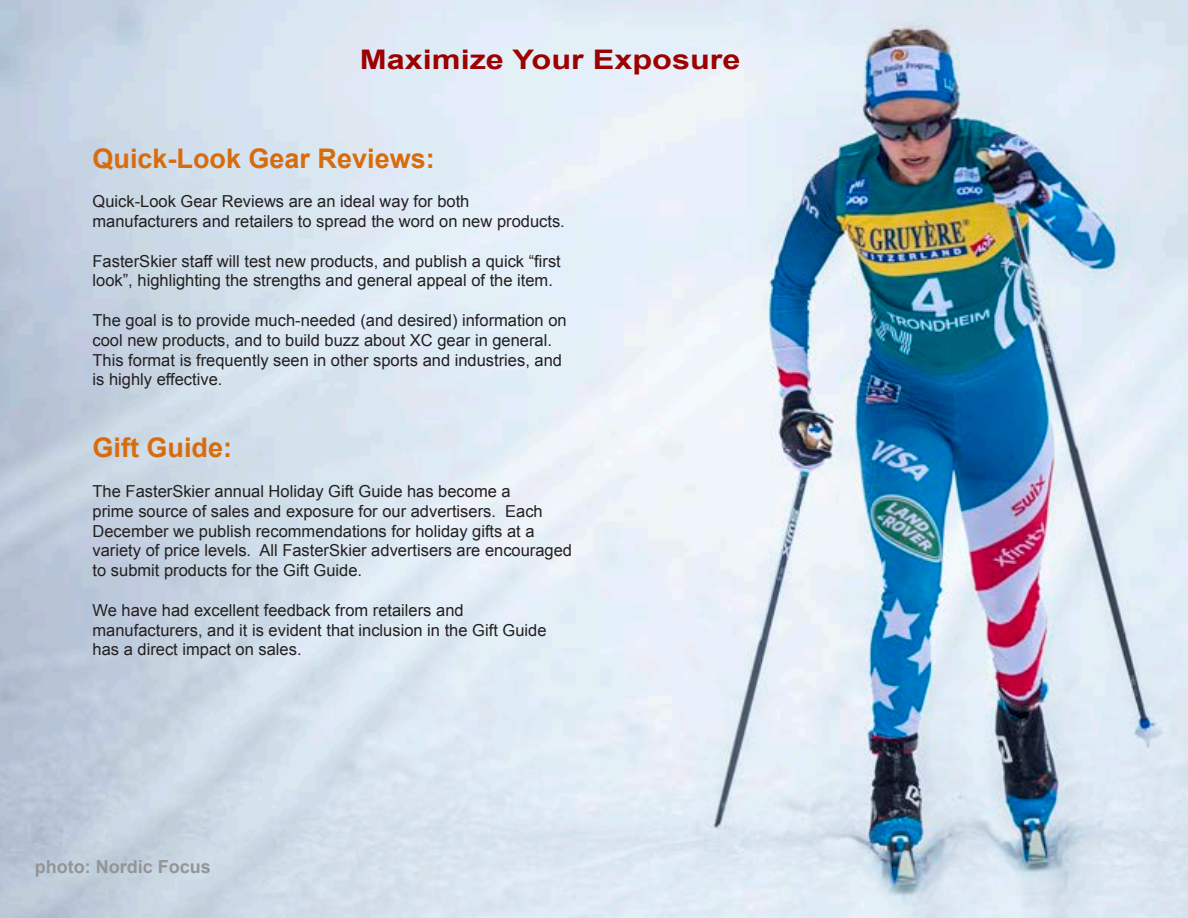
<style>
.page{position:relative;width:1188px;height:918px;background:#fff}
.page>*{position:absolute;margin:0;border:0;box-sizing:border-box;transform-origin:0 0}
.Ad_Header{font:700 27px "Arial";color:#d86c0c}
.Paragraph_Header{font:700 27px "Arial";color:#9c0000;scale:1.2 1}
.Table_Text{font:700 18px "Arial";color:#939598}
.Main_Text{font:16.5px/19.8px "Arial";color:#231f20}
</style>
<div class="page">
<img style="left:0;top:0;width:1188px;height:918px">
<p class="Paragraph_Header" style="left:360px;top:42px;width:319px">Maximize Your Exposure</p>
<p class="Ad_Header" style="left:93px;top:140px;width:344px">Quick-Look Gear Reviews:</p>
<p class="Main_Text" style="left:93px;top:192px;width:474px">Quick-Look Gear Reviews are an ideal way for both manufacturers and retailers to spread the word on new products.</p>
<p class="Main_Text" style="left:93px;top:251px;width:470px">FasterSkier staff will test new products, and publish a quick “first look”, highlighting the strengths and general appeal of the item.</p>
<p class="Main_Text" style="left:93px;top:310px;width:476px">The goal is to provide much-needed (and desired) information on cool new products, and to build buzz about XC gear in general.<br>This format is frequently seen in other sports and industries, and is highly effective.</p>
<p class="Ad_Header" style="left:93px;top:430px;width:141px">Gift Guide:</p>
<p class="Main_Text" style="left:93px;top:481px;width:481px">The FasterSkier annual Holiday Gift Guide has become a<br>prime source of sales and exposure for our advertisers. Each December we publish recommendations for holiday gifts at a variety of price levels. All FasterSkier advertisers are encouraged to submit products for the Gift Guide.</p>
<p class="Main_Text" style="left:93px;top:600px;width:455px">We have had excellent feedback from retailers and manufacturers, and it is evident that inclusion in the Gift Guide has a direct impact on sales.</p>
<p class="Table_Text" style="left:35px;top:855px;width:178px">photo: Nordic Focus</p>
</div>
